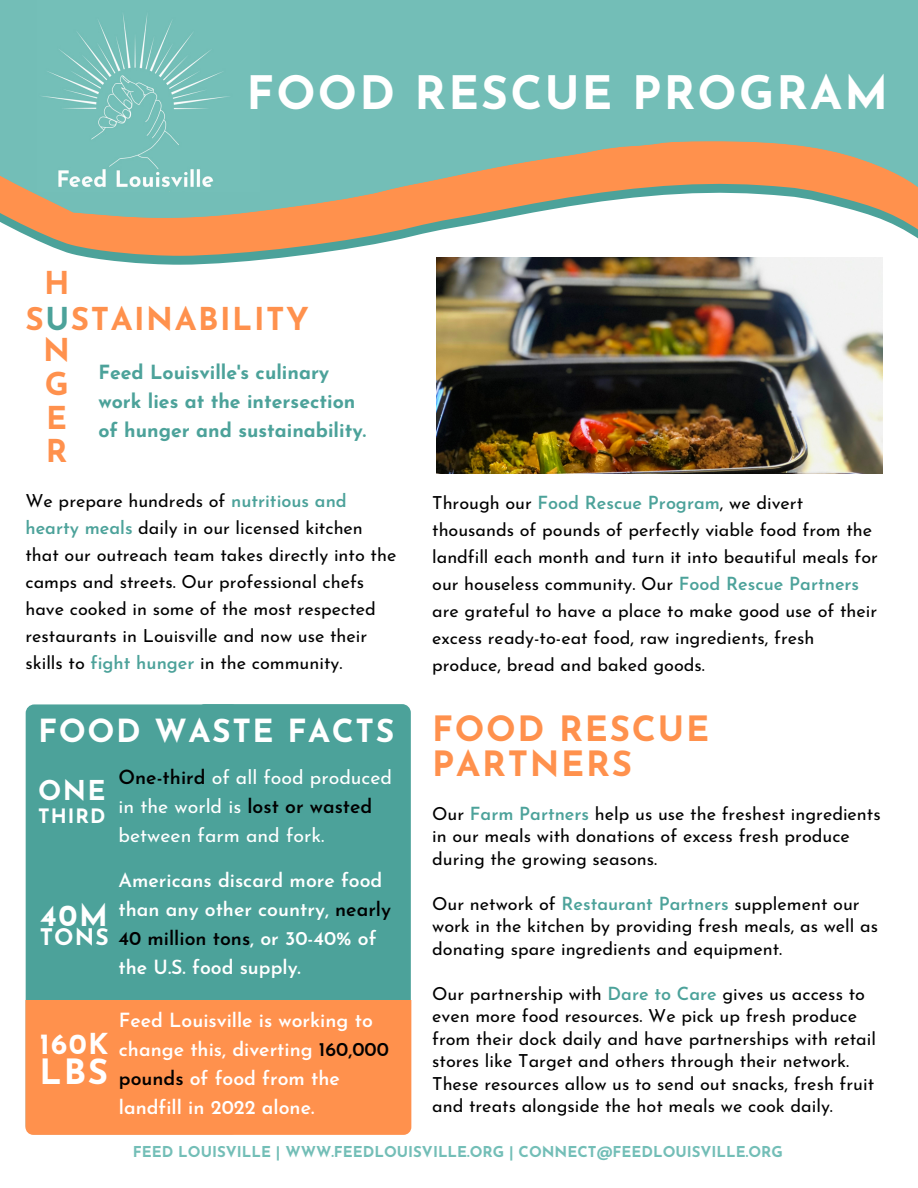
<style>
.page{position:relative;width:918px;height:1188px;background:#fff}
.page>*{position:absolute;margin:0;border:0;box-sizing:border-box;transform-origin:0 0}
.t1{font:700 46.05px "Josefin Sans";letter-spacing:.05em;color:#fff}
.t2{font:700 34.8px/34.8px "Josefin Sans";letter-spacing:.05em;color:#ff914d}
.t3{font:700 34.8px "Josefin Sans";color:#fff}
.t4{font:700 31.8px "Josefin Sans";letter-spacing:.05em;color:#fff}
.t5{font:700 31.5px/33.8px "Josefin Sans";letter-spacing:.05em;color:#ff914d}
.t6{font:700 30.3px "Josefin Sans";color:#fff}
.t7{font:700 28.8px "Josefin Sans";color:#fff}
.t8{font:700 27.3px "Josefin Sans";color:#fff}
.t9{font:700 22.8px "Josefin Sans";color:#fff}
.t10{font:700 19.8px "Josefin Sans";letter-spacing:.05em;color:#fff}
.t11{font:600 19.5px/29.2px "Josefin Sans";color:#fff}
.t12{font:700 19.5px/29.2px "Josefin Sans";color:#4ca29a}
.t13{font:19.5px/29.2px "Josefin Sans";color:#fff}
.t14{font:18px/27px "Josefin Sans";color:#000}
.t15{font:700 15px "Josefin Sans";color:#73beb7}
.s1{color:#4ca29a}
.s2{font-weight:600;color:#4ca29a}
.s3{font-weight:600;color:#000}
.s4{color:#000}
</style>
<div class="page">
<svg style="left:30px;top:237px;width:888px;height:44px"></svg>
<svg style="left:0;top:0;width:918px;height:237px;background:#98b9a7"></svg>
<img style="left:38px;top:0;width:222px;height:192px">
<img style="left:437px;top:258px;width:445px;height:216px">
<div style="left:26px;top:704px;width:214px;height:430px;background:#4ca29a;border-radius:9px"></div>
<div style="left:196px;top:704px;width:215px;height:430px;background:#4ca29a;border-radius:9px"></div>
<div style="left:25px;top:1000px;width:386px;height:135px;background:#ff914d"></div>
<h1 class="t1" style="left:247px;top:75px;width:643px">FOOD RESCUE PROGRAM</h1>
<h3 class="t5" style="left:43px;top:252px;width:28px;line-height:67.5px">H<br>N</h3>
<h3 class="t5" style="left:45px;top:370px;width:25px;text-align:justify">G E R</h3>
<h3 class="t5" style="left:25px;top:305px;width:285px">S<span class="s1">U</span>STAINABILITY</h3>
<p class="t12" style="left:98px;top:359px;width:269px">Feed Louisville's culinary work lies at the intersection of hunger and sustainability.</p>
<p class="t14" style="left:25px;top:489px;width:372px">We prepare hundreds of <span class="s2">nutritious and hearty meals</span> daily in our licensed kitchen that our outreach team takes directly into the camps and streets. Our professional chefs have cooked in some of the most respected restaurants in Louisville and now use their skills to <span class="s2">fight hunger</span> in the community.</p>
<h3 class="t4" style="left:38px;top:719px;width:358px">FOOD WASTE FACTS</h3>
<p class="t13" style="left:119px;top:764px;width:275px"><span class="s3">One-third</span> of all food produced in the world is <span class="s3">lost or wasted </span>between farm and fork.</p>
<h3 class="t8" style="left:38px;top:780px;width:69px">ONE</h3>
<p class="t10" style="left:38px;top:808px;width:69px">THIRD</p>
<h3 class="t6" style="left:40px;top:903px;width:69px">40M</h3>
<p class="t9" style="left:40px;top:928px;width:71px">TONS</p>
<p class="t11" style="left:119px;top:867px;width:274px">Americans discard more food than any other country, <span class="s4">nearly<br>40 million tons</span>, or 30-40% of the U.S. food supply.</p>
<h3 class="t7" style="left:40px;top:1033px;width:70px">160K</h3>
<h2 class="t3" style="left:40px;top:1057px;width:70px">LBS</h2>
<p class="t11" style="left:119px;top:1007px;width:272px">Feed Louisville is working to change this, diverting <span class="s4">160,000 pounds</span> of food from the landfill in 2022 alone.</p>
<p class="t14" style="left:432px;top:491px;width:447px">Through our <span class="s2">Food Rescue Program</span>, we divert thousands of pounds of perfectly viable food from the landfill each month and turn it into beautiful meals for our houseless community. Our <span class="s2">Food Rescue Partners </span>are grateful to have a place to make good use of their excess ready-to-eat food, raw ingredients, fresh produce, bread and baked goods.</p>
<h2 class="t2" style="left:432px;top:715px;width:279px">FOOD RESCUE<br>PARTNERS</h2>
<p class="t14" style="left:432px;top:804px;width:450px;line-height:22.5px">Our <span class="s2">Farm Partners</span> help us use the freshest ingredients in our meals with donations of excess fresh produce during the growing seasons.</p>
<p class="t14" style="left:432px;top:894px;width:447px;line-height:22.5px">Our network of <span class="s2">Restaurant Partners</span> supplement our work in the kitchen by providing fresh meals, as well as donating spare ingredients and equipment.</p>
<p class="t14" style="left:432px;top:984px;width:445px;line-height:22.5px">Our partnership with <span class="s2">Dare to Care</span> gives us access to even more food resources. We pick up fresh produce from their dock daily and have partnerships with retail stores like Target and others through their network.<br>These resources allow us to send out snacks, fresh fruit and treats alongside the hot meals we cook daily.</p>
<p class="t15" style="left:133px;top:1146px;width:652px">FEED LOUISVILLE | WWW.FEEDLOUISVILLE.ORG | CONNECT@FEEDLOUISVILLE.ORG</p>
</div>
